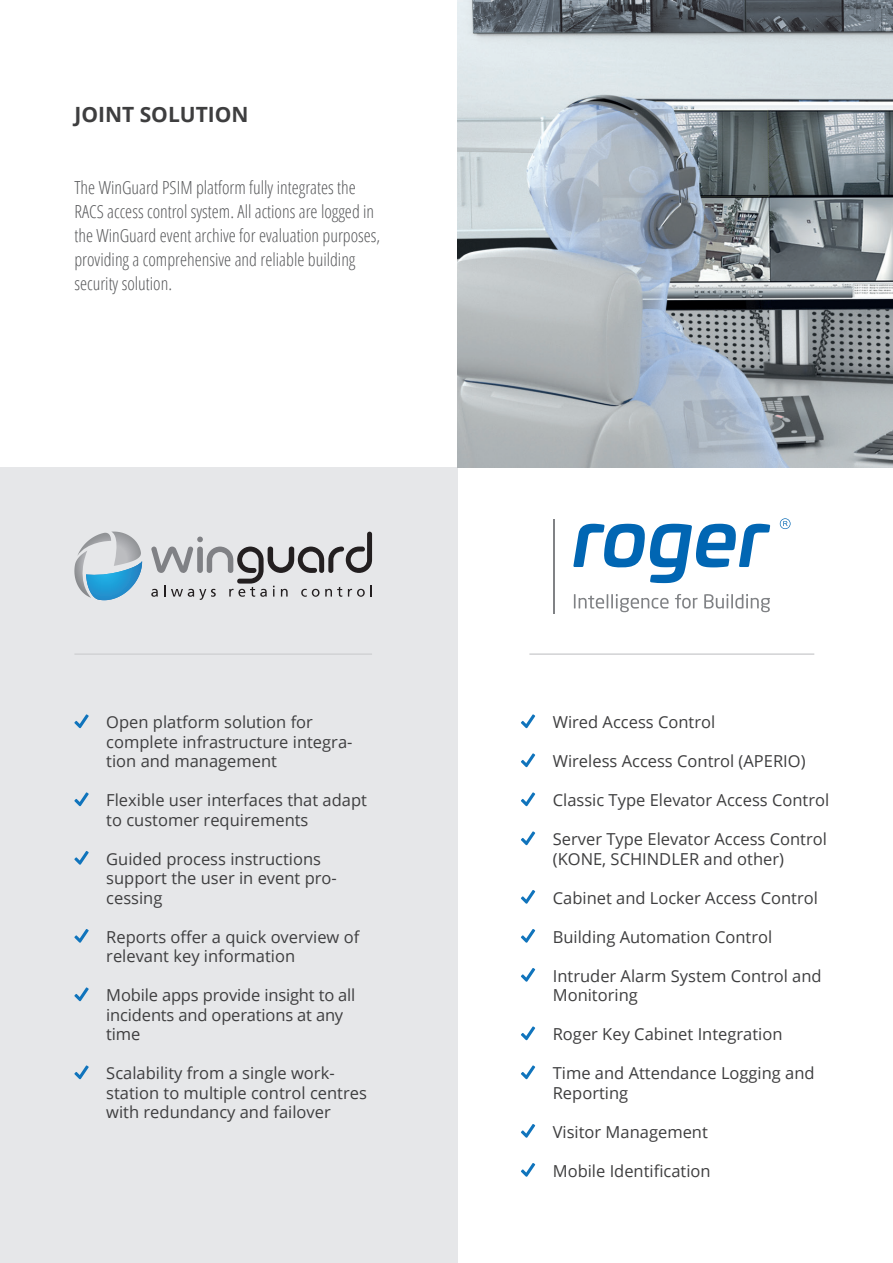
<style>
.page{position:relative;width:893px;height:1263px;background:#fff}
.page>*{position:absolute;margin:0;border:0;box-sizing:border-box;transform-origin:0 0}
.t1{font:700 21px "Open Sans";color:#3e3e3f}
.t2{font:300 condensed 18px/24px "Open Sans";color:#57585a}
.t3{font:16.5px/19.5px "Open Sans";color:#3e3e3f}
</style>
<div class="page">
<div style="left:0;top:468px;width:457px;height:795px;background:#e6e7e9"></div>
<img style="left:457px;top:0;width:436px;height:468px">
<svg style="left:151px;top:532px;width:221px;height:68px"></svg>
<svg style="left:74px;top:531px;width:68px;height:69px"></svg>
<svg style="left:74px;top:714px;width:15px;height:14px"></svg>
<svg style="left:74px;top:792px;width:15px;height:14px"></svg>
<svg style="left:74px;top:851px;width:15px;height:14px"></svg>
<svg style="left:74px;top:929px;width:15px;height:14px"></svg>
<svg style="left:74px;top:987px;width:15px;height:14px"></svg>
<svg style="left:74px;top:1065px;width:15px;height:14px"></svg>
<svg style="left:521px;top:714px;width:14px;height:14px"></svg>
<svg style="left:521px;top:753px;width:14px;height:14px"></svg>
<svg style="left:521px;top:792px;width:14px;height:14px"></svg>
<svg style="left:521px;top:831px;width:14px;height:14px"></svg>
<svg style="left:521px;top:890px;width:14px;height:14px"></svg>
<svg style="left:521px;top:929px;width:14px;height:14px"></svg>
<svg style="left:521px;top:968px;width:14px;height:14px"></svg>
<svg style="left:521px;top:1026px;width:14px;height:14px"></svg>
<svg style="left:521px;top:1065px;width:14px;height:14px"></svg>
<svg style="left:521px;top:1124px;width:14px;height:14px"></svg>
<svg style="left:521px;top:1163px;width:14px;height:14px"></svg>
<hr style="left:74px;top:653px;width:298px;height:2px;background:#d1d2d4">
<hr style="left:529px;top:653px;width:285px;height:2px;background:#d1d2d4">
<hr style="left:553px;top:519px;width:1px;height:94px;background:#808285">
<svg style="left:675px;top:594px;width:23px;height:15px"></svg>
<svg style="left:704px;top:594px;width:66px;height:18px"></svg>
<svg style="left:574px;top:594px;width:95px;height:18px"></svg>
<svg style="left:780px;top:518px;width:10px;height:11px"></svg>
<svg style="left:573px;top:524px;width:197px;height:59px"></svg>
<p class="t1" style="left:74px;top:100px;width:176px">JOINT SOLUTION</p>
<p class="t2" style="left:74px;top:175px;width:307px">The WinGuard PSIM platform fully integrates the RACS access control system. All actions are logged in the WinGuard event archive for evaluation purposes, providing a comprehensive and reliable building security solution.</p>
<p class="t3" style="left:106px;top:712px;width:248px">Open platform solution for complete infrastructure integra&shy;tion and management</p>
<p class="t3" style="left:106px;top:790px;width:262px">Flexible user interfaces that adapt to customer requirements</p>
<p class="t3" style="left:106px;top:848px;width:232px">Guided process instructions support the user in event pro&shy;cessing</p>
<p class="t3" style="left:106px;top:926px;width:254px">Reports offer a quick overview of relevant key information</p>
<p class="t3" style="left:106px;top:985px;width:251px">Mobile apps provide insight to all incidents and operations at any time</p>
<p class="t3" style="left:106px;top:1063px;width:262px">Scalability from a single work&shy;station to multiple control centres with redundancy and failover</p>
<p class="t3" style="left:553px;top:712px;width:164px">Wired Access Control</p>
<p class="t3" style="left:553px;top:751px;width:254px">Wireless Access Control (APERIO)</p>
<p class="t3" style="left:553px;top:790px;width:278px">Classic Type Elevator Access Control</p>
<p class="t3" style="left:553px;top:829px;width:276px">Server Type Elevator Access Control (KONE, SCHINDLER and other)</p>
<p class="t3" style="left:553px;top:887px;width:267px">Cabinet and Locker Access Control</p>
<p class="t3" style="left:553px;top:926px;width:221px">Building Automation Control</p>
<p class="t3" style="left:553px;top:965px;width:270px">Intruder Alarm System Control and<br>Monitoring</p>
<p class="t3" style="left:553px;top:1024px;width:231px">Roger Key Cabinet Integration</p>
<p class="t3" style="left:553px;top:1063px;width:263px">Time and Attendance Logging and<br>Reporting</p>
<p class="t3" style="left:553px;top:1121px;width:157px">Visitor Management</p>
<p class="t3" style="left:553px;top:1160px;width:159px">Mobile Identification</p>
</div>
